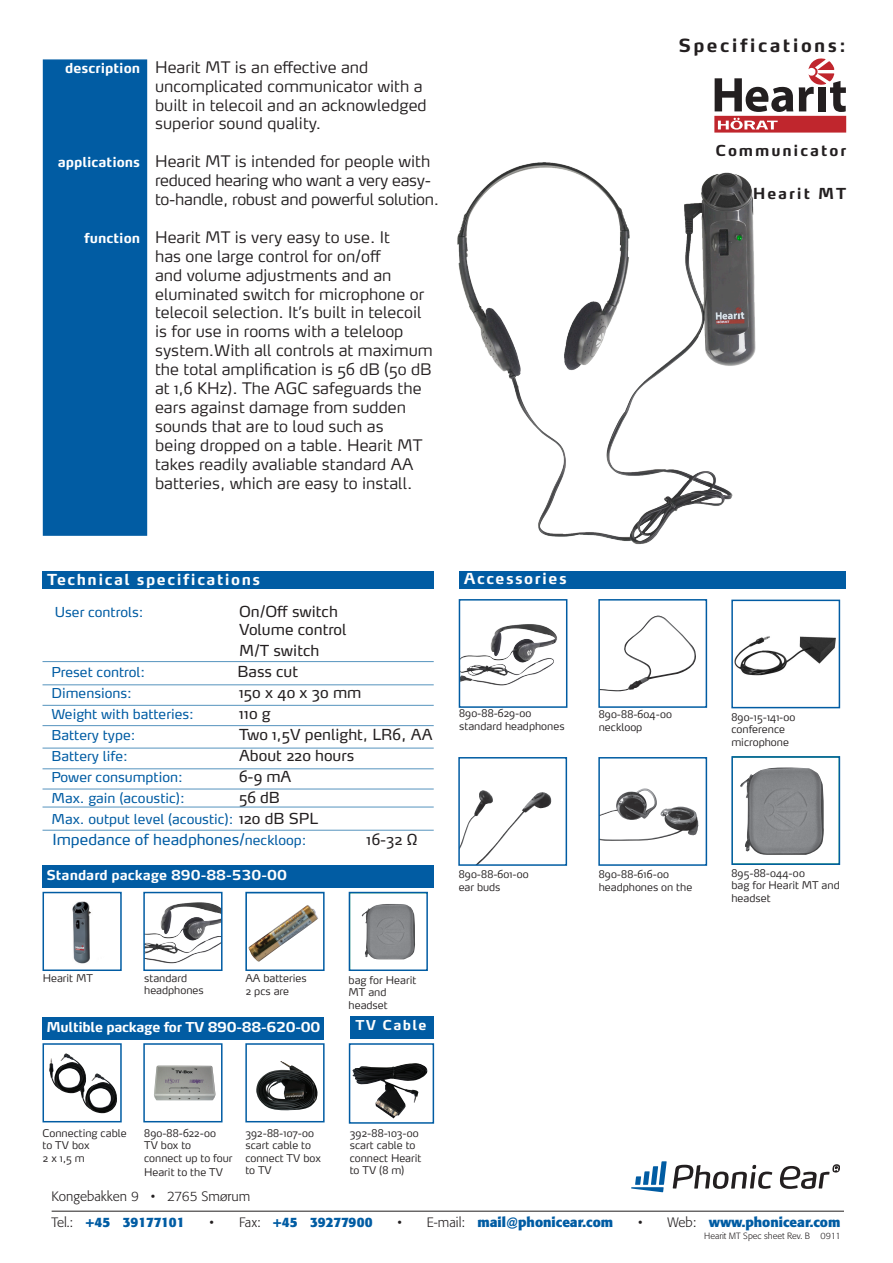
<style>
.page{position:relative;width:893px;height:1263px;background:#fff}
.page>*{position:absolute;margin:0;border:0;box-sizing:border-box;transform-origin:0 0}
.t1{font:700 18px "Max Pro";letter-spacing:.13em;color:#231f20}
.t2{font:300 15.75px/18.9px "Max Pro";color:#231f20}
.t3{font:300 15.75px/18.9px "Max Pro";letter-spacing:-.02em;color:#231f20}
.Brødtekst{font:15px "Max Pro";color:#231f20}
.Overskrifter{font:700 15px "Max Pro";letter-spacing:.1em;color:#fdfefe}
.Brødtekst-2{font:15px "Max Pro";color:#015ca3}
.t4{font:700 15px "Max Pro";letter-spacing:.13em;color:#231f20}
.Brødtekst-3{font:13.5px "Max Pro";color:#015ca3}
.t5{font:700 13.5px "Formata";color:#015ca3}
.t6{font:700 13.5px "Max Pro";letter-spacing:-.02em;color:#fff}
.t7{font:700 13.5px "Max Pro";color:#fff}
.t8{font:300 13.5px "Formata";color:#231f20}
.Overskrifter-2{font:700 13.5px "Max Pro";letter-spacing:.1em;color:#fdfefe}
.t9{font:300 10.5px/12.6px "Max Pro";color:#231f20}
.t10{font:300 10.5px "Max Pro";letter-spacing:.02em;color:#231f20}
.t11{font:300 9px "Formata";color:#231f20}
.s1{font-weight:700;font-size:13.5px;color:#fff}
.s2{font-size:15.75px}
.s3{font-size:15px;color:#231f20}
.s4{font-size:13.5px}
.s5{font-weight:300;color:#231f20}
</style>
<div class="page">
<div style="left:43px;top:59px;width:104px;height:477px;background:#015ca3"></div>
<div style="left:43px;top:866px;width:391px;height:22px;background:#015ca3"></div>
<div style="left:459px;top:571px;width:387px;height:18px;background:#015ca3"></div>
<hr style="left:43px;top:748px;width:391px;height:1px;background:#5593be">
<hr style="left:43px;top:661px;width:391px;height:1px;background:#5593be">
<hr style="left:43px;top:725px;width:391px;height:1px;background:#5593be">
<hr style="left:43px;top:705px;width:391px;height:1px;background:#5593be">
<hr style="left:43px;top:768px;width:391px;height:1px;background:#5593be">
<hr style="left:43px;top:807px;width:391px;height:1px;background:#5593be">
<hr style="left:43px;top:789px;width:391px;height:1px;background:#5593be">
<svg style="left:714px;top:58px;width:132px;height:75px"></svg>
<hr style="left:43px;top:684px;width:391px;height:1px;background:#5593be">
<hr style="left:43px;top:830px;width:391px;height:1px;background:#5593be">
<img style="left:461px;top:790px;width:91px;height:73px">
<div style="left:458px;top:757px;width:109px;height:109px;border:2px solid #015ca3"></div>
<img style="left:601px;top:788px;width:97px;height:53px">
<div style="left:598px;top:757px;width:109px;height:109px;border:2px solid #015ca3"></div>
<img style="left:601px;top:615px;width:95px;height:77px">
<div style="left:598px;top:599px;width:109px;height:109px;border:2px solid #015ca3"></div>
<img style="left:462px;top:624px;width:96px;height:62px">
<div style="left:459px;top:599px;width:108px;height:109px;border:2px solid #015ca3"></div>
<img style="left:740px;top:767px;width:84px;height:88px">
<div style="left:731px;top:756px;width:109px;height:109px;border:2px solid #015ca3"></div>
<img style="left:734px;top:636px;width:102px;height:40px">
<div style="left:731px;top:600px;width:109px;height:108px;border:2px solid #015ca3"></div>
<img style="left:72px;top:901px;width:19px;height:63px">
<div style="left:43px;top:892px;width:79px;height:79px;border:2px solid #015ca3"></div>
<svg style="left:361px;top:904px;width:54px;height:56px;background:#949598"></svg>
<div style="left:349px;top:892px;width:79px;height:79px;border:2px solid #015ca3"></div>
<img style="left:146px;top:902px;width:74px;height:62px">
<div style="left:143px;top:892px;width:80px;height:79px;border:2px solid #015ca3"></div>
<svg style="left:248px;top:905px;width:70px;height:57px"></svg>
<div style="left:245px;top:892px;width:80px;height:79px;border:2px solid #015ca3"></div>
<div style="left:43px;top:571px;width:391px;height:17px;background:#015ca3"></div>
<div style="left:43px;top:1017px;width:281px;height:22px;background:#015ca3"></div>
<img style="left:81px;top:1073px;width:36px;height:40px">
<img style="left:49px;top:1053px;width:37px;height:40px">
<div style="left:43px;top:1043px;width:79px;height:79px;border:2px solid #015ca3"></div>
<img style="left:154px;top:1065px;width:62px;height:35px">
<div style="left:143px;top:1043px;width:80px;height:79px;border:2px solid #015ca3"></div>
<img style="left:256px;top:1061px;width:62px;height:49px">
<div style="left:245px;top:1043px;width:80px;height:79px;border:2px solid #015ca3"></div>
<img style="left:352px;top:1063px;width:76px;height:55px">
<div style="left:349px;top:1043px;width:85px;height:81px;border:2px solid #015ca3"></div>
<div style="left:350px;top:1016px;width:84px;height:23px;background:#015ca3"></div>
<img style="left:457px;top:131px;width:364px;height:414px">
<hr style="left:52px;top:1211px;width:792px;height:1px;background:#231f20">
<svg style="left:631px;top:1161px;width:36px;height:31px"></svg>
<svg style="left:673px;top:1165px;width:99px;height:24px"></svg>
<svg style="left:780px;top:1164px;width:59px;height:25px"></svg>
<p class="t2" style="left:155px;top:56px;width:273px;text-indent:-90px"><span class="s1">description</span> Hearit MT is an effective and uncomplicated communicator with a built in telecoil and an acknowledged superior sound quality.</p>
<p class="t3" style="left:155px;top:151px;width:285px;text-indent:-97px"><span class="s1">applications</span> Hearit MT is intended for people with reduced hearing who want a very easy&shy;to-handle, robust and powerful solution.</p>
<p class="t2" style="left:155px;top:226px;width:279px;text-indent:-71px"><span class="s1">function</span> Hearit MT is very easy to use. It<br>has one large control for on/off<br>and volume adjustments and an eluminated switch for microphone or telecoil selection. It’s built in telecoil is for use in rooms with a teleloop system.With all controls at maximum the total amplification is 56 dB (50 dB at 1,6 KHz). The AGC safeguards the ears against damage from sudden sounds that are to loud such as<br>being dropped on a table. Hearit MT takes readily avaliable standard AA batteries, which are easy to install.</p>
<p class="Overskrifter" style="left:47px;top:567px;width:215px">Technical specifications</p>
<p class="Brødtekst-3" style="left:55px;top:601px;width:90px">User controls:</p>
<p class="Brødtekst" style="left:239px;top:599px;width:100px">On/Off switch</p>
<p class="Brødtekst" style="left:239px;top:617px;width:109px">Volume control</p>
<p class="Brødtekst" style="left:239px;top:638px;width:82px">M/T switch</p>
<p class="Brødtekst-3" style="left:52px;top:661px;width:95px">Preset control:</p>
<p class="Brødtekst" style="left:238px;top:659px;width:62px">Bass cut</p>
<p class="Brødtekst-3" style="left:52px;top:682px;width:82px">Dimensions:</p>
<p class="Brødtekst" style="left:239px;top:680px;width:124px">150 x 40 x 30 mm</p>
<p class="Brødtekst-3" style="left:52px;top:703px;width:144px">Weight with batteries:</p>
<p class="Brødtekst" style="left:239px;top:701px;width:33px">110 g</p>
<p class="Brødtekst-3" style="left:52px;top:724px;width:85px">Battery type:</p>
<p class="Brødtekst" style="left:239px;top:722px;width:195px">Two 1,5V penlight, LR6<span class="s2">,</span> AA</p>
<p class="Brødtekst-3" style="left:52px;top:745px;width:78px">Battery life:</p>
<p class="Brødtekst" style="left:239px;top:743px;width:117px">About 220 hours</p>
<p class="Brødtekst-3" style="left:52px;top:766px;width:133px">Power consumption:</p>
<p class="Brødtekst" style="left:239px;top:764px;width:54px">6-9 mA</p>
<p class="Brødtekst-3" style="left:52px;top:787px;width:135px">Max. gain (acoustic):</p>
<p class="Brødtekst" style="left:239px;top:785px;width:42px">56 dB</p>
<p class="Brødtekst-3" style="left:52px;top:808px;width:268px">Max. output level (acoustic): <span class="s3">120 dB SPL</span></p>
<p class="Brødtekst-2" style="left:52px;top:827px;width:256px">Impedance of headphones/<span class="s4">neckloop:</span></p>
<p class="Brødtekst" style="left:367px;top:827px;width:53px">16-32 Ω</p>
<p class="t7" style="left:46px;top:864px;width:242px">Standard package 890-88-530-00</p>
<p class="Overskrifter" style="left:464px;top:566px;width:104px">Accessories</p>
<p class="t10" style="left:459px;top:705px;width:74px">890-88-629-00</p>
<p class="t9" style="left:459px;top:719px;width:107px">standard headphones</p>
<p class="t10" style="left:459px;top:866px;width:72px">890-88-601-00</p>
<p class="t9" style="left:459px;top:879px;width:43px">ear buds</p>
<p class="t9" style="left:43px;top:970px;width:52px">Hearit MT</p>
<p class="t9" style="left:245px;top:971px;width:63px">AA batteries</p>
<p class="t9" style="left:245px;top:984px;width:45px">2 pcs are</p>
<p class="t9" style="left:144px;top:970px;width:61px">standard headphones</p>
<p class="t6" style="left:46px;top:1016px;width:275px">Multible package for TV 890-88-620-00</p>
<p class="t9" style="left:349px;top:972px;width:69px">bag for Hearit<br>MT and headset</p>
<p class="Overskrifter-2" style="left:355px;top:1014px;width:73px">TV Cable</p>
<p class="t1" style="left:678px;top:30px;width:169px">Specifications:</p>
<p class="t4" style="left:715px;top:138px;width:132px">Communicator</p>
<p class="t4" style="left:753px;top:181px;width:95px">Hearit MT</p>
<p class="t10" style="left:599px;top:706px;width:75px">890-88-604-00</p>
<p class="t9" style="left:599px;top:720px;width:45px">neckloop</p>
<p class="t10" style="left:731px;top:708px;width:66px">890-15-141-00</p>
<p class="t9" style="left:731px;top:722px;width:59px">conference microphone</p>
<p class="t10" style="left:599px;top:866px;width:72px">890-88-616-00</p>
<p class="t9" style="left:599px;top:879px;width:95px">headphones on the</p>
<p class="t10" style="left:731px;top:864px;width:75px">895-88-044-00</p>
<p class="t9" style="left:731px;top:878px;width:110px">bag for Hearit MT and headset</p>
<p class="t9" style="left:43px;top:1125px;width:86px">Connecting cable to TV box</p>
<p class="t9" style="left:43px;top:1150px;width:44px">2 x 1,5 m</p>
<p class="t10" style="left:144px;top:1124px;width:73px">890-88-622-00</p>
<p class="t9" style="left:144px;top:1138px;width:90px">TV box to<br>connect up to four</p>
<p class="t9" style="left:144px;top:1165px;width:80px">Hearit to the TV</p>
<p class="t10" style="left:245px;top:1124px;width:70px">392-88-107-00</p>
<p class="t9" style="left:245px;top:1138px;width:77px">scart cable to connect TV box to TV</p>
<p class="t8" style="left:52px;top:1189px;width:200px">Kongebakken 9 • 2765 Smørum</p>
<p class="t10" style="left:350px;top:1124px;width:70px">392-88-103-00</p>
<p class="t9" style="left:350px;top:1138px;width:73px">scart cable to connect Hearit to TV (8 m)</p>
<p class="t5" style="left:52px;top:1213px;width:134px"><span class="s5">Tel.:</span> +45 39177101</p>
<p class="t5" style="left:210px;top:1213px;width:164px"><span class="s5">• Fax:</span> +45 39277900</p>
<p class="t5" style="left:397px;top:1213px;width:217px"><span class="s5">• E-mail:</span> mail@phonicear.com</p>
<p class="t5" style="left:638px;top:1213px;width:204px"><span class="s5">• Web:</span> www.phonicear.com</p>
<p class="t11" style="left:704px;top:1231px;width:138px">Hearit MT Spec sheet Rev. B 0911</p>
</div>
